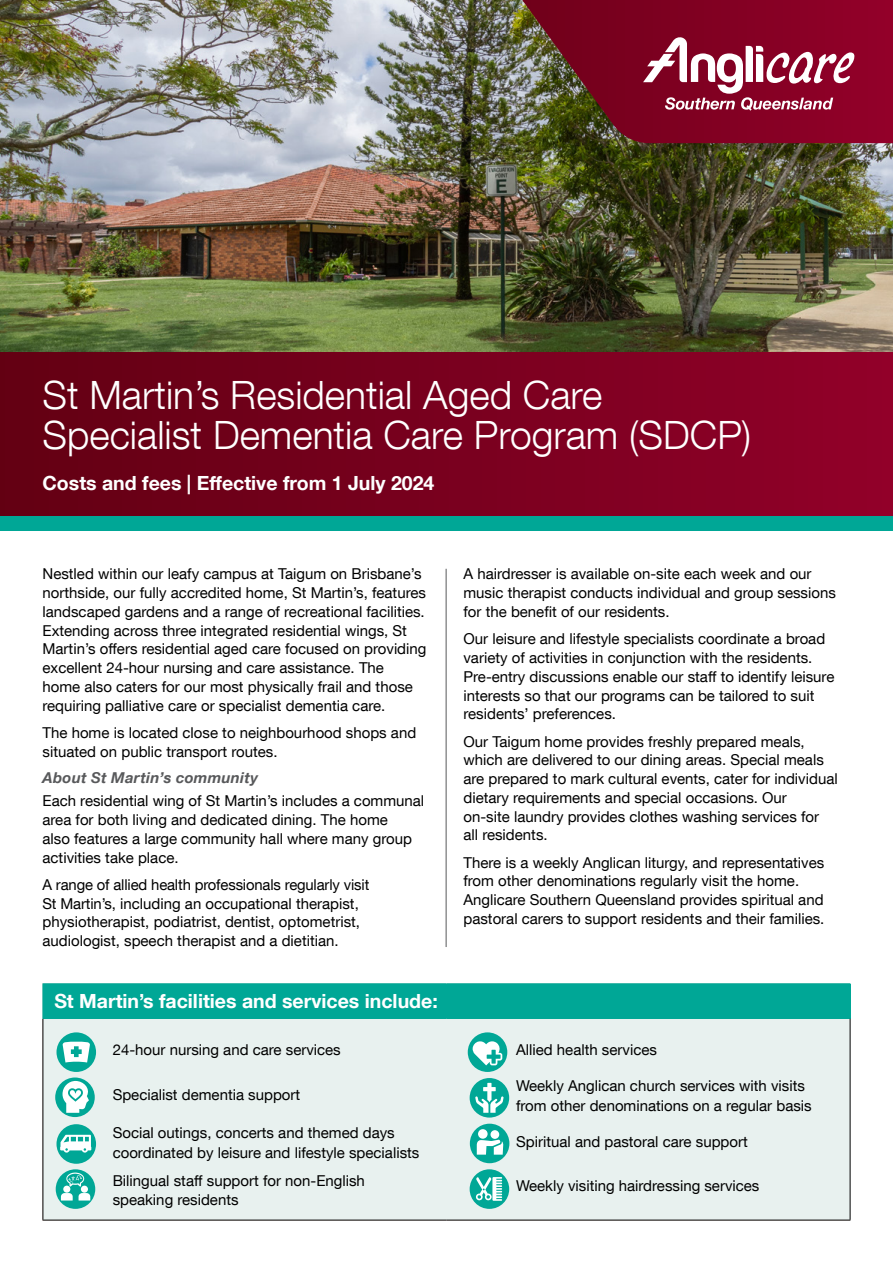
<style>
.page{position:relative;width:893px;height:1263px;background:#fff}
.page>*{position:absolute;margin:0;border:0;box-sizing:border-box;transform-origin:0 0}
.t1{font:300 39px/40.5px "Helvetica Neue LT Com";color:#fff}
.t2{font:700 19.5px "Helvetica Neue LT Com";color:#fff}
.t3{font:15px/18.8px "Helvetica Neue LT Com";color:#000}
.t4{font:italic 700 15px "Helvetica Neue LT Com";letter-spacing:.02em;color:#58595b}
</style>
<div class="page">
<div style="left:43px;top:984px;width:807px;height:34px;background:#00a796"></div>
<div style="left:44px;top:1019px;width:806px;height:201px;background:#e8f1ef"></div>
<hr style="left:43px;top:983px;width:403px;height:1px;background:#00a796">
<hr style="left:446px;top:983px;width:404px;height:1px;background:#00a796">
<hr style="left:850px;top:984px;width:1px;height:34px;background:#00a796">
<hr style="left:43px;top:1018px;width:403px;height:1px;background:#00a796">
<hr style="left:446px;top:1018px;width:404px;height:1px;background:#00a796">
<hr style="left:43px;top:1019px;width:1px;height:201px;background:#000">
<hr style="left:850px;top:1019px;width:1px;height:201px;background:#000">
<hr style="left:43px;top:1220px;width:403px;height:1px;background:#000">
<hr style="left:446px;top:1220px;width:404px;height:1px;background:#000">
<div style="left:57px;top:1124px;width:39px;height:40px;background:#00a796;border-radius:50%"></div>
<svg style="left:60px;top:1135px;width:31px;height:17px"></svg>
<hr style="left:446px;top:569px;width:1px;height:378px;background:#58595b">
<div style="left:56px;top:1169px;width:39px;height:40px;background:#00a796;border-radius:50%"></div>
<svg style="left:79px;top:1193px;width:11px;height:7px"></svg>
<svg style="left:61px;top:1193px;width:12px;height:7px"></svg>
<div style="left:63px;top:1185px;width:7px;height:8px;background:#fff;border-radius:50%"></div>
<div style="left:81px;top:1185px;width:7px;height:8px;background:#fff;border-radius:50%"></div>
<svg style="left:66px;top:1172px;width:18px;height:15px"></svg>
<div style="left:57px;top:1032px;width:39px;height:40px;background:#00a796;border-radius:50%"></div>
<img style="left:0;top:0;width:893px;height:353px">
<svg style="left:55px;top:1077px;width:40px;height:40px"></svg>
<svg style="left:62px;top:1081px;width:29px;height:32px"></svg>
<div style="left:470px;top:1124px;width:39px;height:39px;background:#00a796;border-radius:50%"></div>
<svg style="left:477px;top:1140px;width:26px;height:15px"></svg>
<div style="left:478px;top:1129px;width:10px;height:10px;background:#fff;border-radius:50%"></div>
<div style="left:490px;top:1130px;width:9px;height:9px;background:#fff;border-radius:50%"></div>
<div style="left:470px;top:1078px;width:39px;height:39px;background:#00a796;border-radius:50%"></div>
<svg style="left:475px;top:1083px;width:29px;height:30px"></svg>
<div style="left:470px;top:1169px;width:39px;height:40px;background:#00a796;border-radius:50%"></div>
<svg style="left:476px;top:1177px;width:26px;height:24px"></svg>
<div style="left:468px;top:1032px;width:39px;height:40px;background:#00a796;border-radius:50%"></div>
<svg style="left:472px;top:1041px;width:30px;height:24px"></svg>
<div style="left:0;top:353px;width:893px;height:171px;background:linear-gradient(to right,#620013,#910029)"></div>
<div style="left:0;top:517px;width:893px;height:14px;background:#00a796"></div>
<svg style="left:522px;top:0;width:371px;height:143px;background:#7a1327"></svg>
<svg style="left:643px;top:37px;width:212px;height:74px"></svg>
<svg style="left:62px;top:1041px;width:28px;height:21px"></svg>
<h1 class="t1" style="left:43px;top:374px;width:710px">St Martin’s Residential Aged Care<br>Specialist Dementia Care Program (SDCP)</h1>
<h2 class="t2" style="left:43px;top:470px;width:393px">Costs and fees | Effective from 1 July 2024</h2>
<p class="t3" style="left:43px;top:564px;width:385px">Nestled within our leafy campus at Taigum on Brisbane’s northside, our fully accredited home, St Martin’s, features landscaped gardens and a range of recreational facilities.<br>Extending across three integrated residential wings, St Martin’s offers residential aged care focused on providing excellent 24-hour nursing and care assistance. The<br>home also caters for our most physically frail and those requiring palliative care or specialist dementia care.</p>
<p class="t3" style="left:43px;top:723px;width:375px">The home is located close to neighbourhood shops and situated on public transport routes.</p>
<p class="t4" style="left:43px;top:768px;width:217px">About St Martin’s community</p>
<p class="t3" style="left:43px;top:791px;width:383px">Each residential wing of St Martin’s includes a communal area for both living and dedicated dining. The home<br>also features a large community hall where many group activities take place.</p>
<p class="t3" style="left:43px;top:875px;width:328px">A range of allied health professionals regularly visit St Martin’s, including an occupational therapist, physiotherapist, podiatrist, dentist, optometrist, audiologist, speech therapist and a dietitian.</p>
<h2 class="t2" style="left:54px;top:989px;width:385px">St Martin’s facilities and services include:</h2>
<p class="t3" style="left:113px;top:1039px;width:230px">24-hour nursing and care services</p>
<p class="t3" style="left:113px;top:1085px;width:189px">Specialist dementia support</p>
<p class="t3" style="left:113px;top:1123px;width:308px;line-height:19.5px">Social outings, concerts and themed days coordinated by leisure and lifestyle specialists</p>
<p class="t3" style="left:113px;top:1170px;width:254px;line-height:19.5px">Bilingual staff support for non-English speaking residents</p>
<p class="t3" style="left:463px;top:564px;width:374px">A hairdresser is available on-site each week and our music therapist conducts individual and group sessions for the benefit of our residents.</p>
<p class="t3" style="left:463px;top:629px;width:372px">Our leisure and lifestyle specialists coordinate a broad variety of activities in conjunction with the residents.<br>Pre-entry discussions enable our staff to identify leisure interests so that our programs can be tailored to suit residents’ preferences.</p>
<p class="t3" style="left:463px;top:731px;width:376px">Our Taigum home provides freshly prepared meals, which are delivered to our dining areas. Special meals are prepared to mark cultural events, cater for individual dietary requirements and special occasions. Our<br>on-site laundry provides clothes washing services for<br>all residents.</p>
<p class="t3" style="left:463px;top:852px;width:362px">There is a weekly Anglican liturgy, and representatives from other denominations regularly visit the home.<br>Anglicare Southern Queensland provides spiritual and pastoral carers to support residents and their families.</p>
<p class="t3" style="left:516px;top:1040px;width:142px">Allied health services</p>
<p class="t3" style="left:516px;top:1076px;width:297px;line-height:19.5px">Weekly Anglican church services with visits from other denominations on a regular basis</p>
<p class="t3" style="left:516px;top:1132px;width:233px">Spiritual and pastoral care support</p>
<p class="t3" style="left:516px;top:1176px;width:245px">Weekly visiting hairdressing services</p>
</div>
